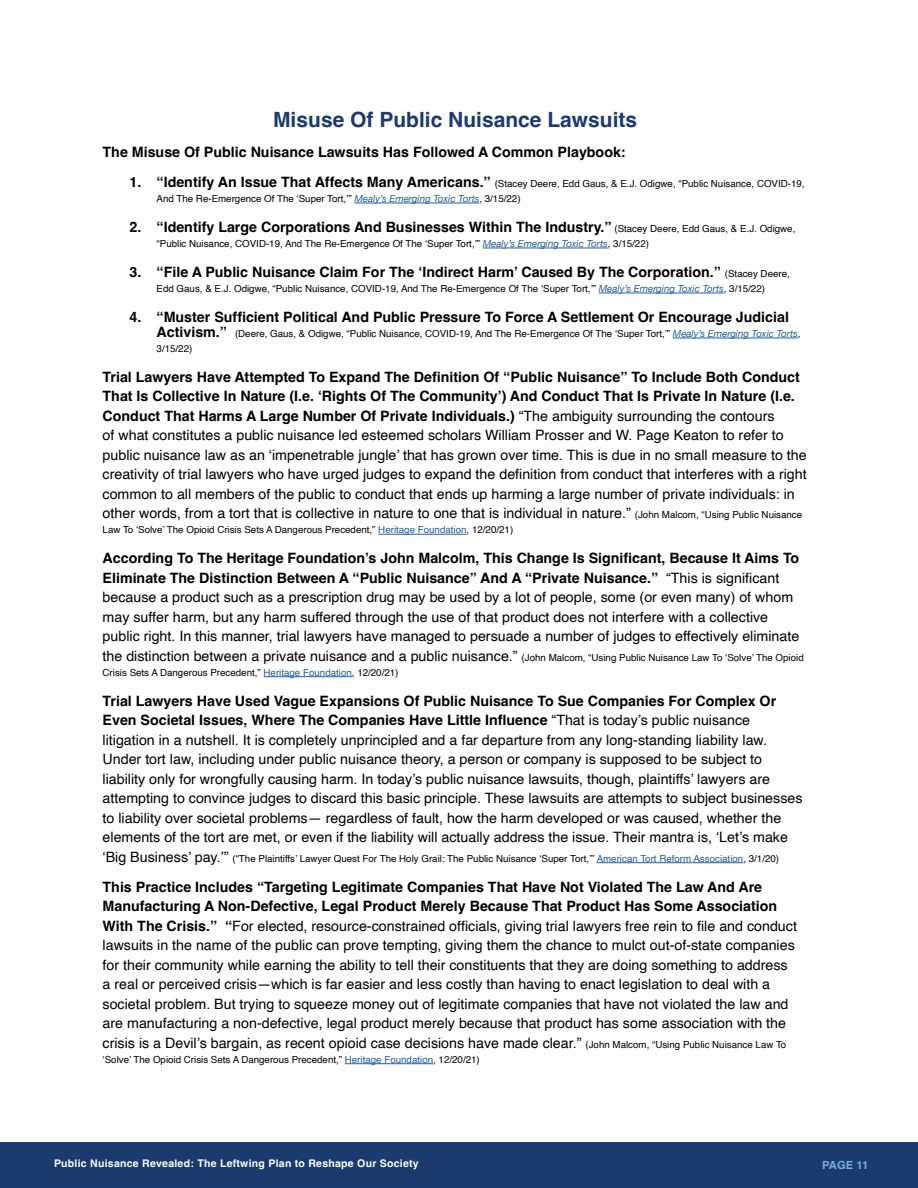
<style>
.page{position:relative;width:918px;height:1188px;background:#fff}
.page>*{position:absolute;margin:0;border:0;box-sizing:border-box;transform-origin:0 0}
.t1{font:700 21px "Helvetica";color:#1a3b6e}
.t2{font:14.25px/19.5px "Helvetica";color:#000}
.t3{font:700 14.25px "Helvetica";color:#000}
.t4{font:700 11.25px "Helvetica";letter-spacing:-.025em;color:#76acdd}
.t5{font:700 10.5px "Helvetica";letter-spacing:.025em;color:#fff}
.t6{font:9.75px/15px "Helvetica";color:#000}
.s1{font-weight:700;font-size:14.25px}
.s2{font-family:"Helvetica Neue";font-style:italic;color:#215e9e}
.s3{font-weight:400;font-size:9.75px}
.s4{font-weight:700}
.s5{font-size:9.75px}
.s6{color:#215e9e}
.s7{font-size:14.25px}
</style>
<div class="page">
<hr style="left:354px;top:203px;width:125px;height:1px;background:#215e9e">
<hr style="left:483px;top:248px;width:125px;height:1px;background:#215e9e">
<hr style="left:599px;top:293px;width:125px;height:1px;background:#215e9e">
<hr style="left:673px;top:338px;width:125px;height:1px;background:#215e9e">
<hr style="left:378px;top:534px;width:89px;height:1px;background:#215e9e">
<hr style="left:264px;top:676px;width:88px;height:1px;background:#215e9e">
<hr style="left:597px;top:862px;width:146px;height:1px;background:#215e9e">
<hr style="left:345px;top:1063px;width:88px;height:1px;background:#215e9e">
<div style="left:0;top:1143px;width:918px;height:45px;background:#1a3b6e"></div>
<h1 class="t1" style="left:273px;top:107px;width:366px">Misuse Of Public Nuisance Lawsuits</h1>
<p class="t3" style="left:103px;top:143px;width:525px">The Misuse Of Public Nuisance Lawsuits Has Followed A Common Playbook:</p>
<p class="t6" style="left:157px;top:176px;width:650px;text-indent:-27px"><span class="s1">1. “Identify An Issue That Affects Many Americans.”</span> (Stacey Deere, Edd Gaus, &amp; E.J. Odigwe, “Public Nuisance, COVID-19,<br>And The Re-Emergence Of The ‘Super Tort,’” <span class="s2">Mealy’s Emerging Toxic Torts</span>, 3/15/22)</p>
<p class="t3" style="left:130px;top:218px;width:667px">2. “Identify Large Corporations And Businesses Within The Industry.” <span class="s3">(Stacey Deere, Edd Gaus, &amp; E.J. Odigwe,</span></p>
<p class="t6" style="left:157px;top:236px;width:494px">“Public Nuisance, COVID-19, And The Re-Emergence Of The ‘Super Tort,’” <span class="s2">Mealy’s Emerging Toxic Torts</span>, 3/15/22)</p>
<p class="t3" style="left:130px;top:263px;width:662px">3. “File A Public Nuisance Claim For The ‘Indirect Harm’ Caused By The Corporation.” <span class="s3">(Stacey Deere,</span></p>
<p class="t6" style="left:157px;top:281px;width:610px">Edd Gaus, &amp; E.J. Odigwe, “Public Nuisance, COVID-19, And The Re-Emergence Of The ‘Super Tort,’” <span class="s2">Mealy’s Emerging Toxic Torts</span>, 3/15/22)</p>
<p class="t3" style="left:130px;top:308px;width:661px">4. “Muster Sufficient Political And Public Pressure To Force A Settlement Or Encourage Judicial</p>
<p class="t6" style="left:157px;top:326px;width:646px"><span class="s1">Activism.”</span> (Deere, Gaus, &amp; Odigwe, “Public Nuisance, COVID-19, And The Re-Emergence Of The ‘Super Tort,’” <span class="s2">Mealy’s Emerging Toxic Torts</span>,<br>3/15/22)</p>
<p class="t2" style="left:103px;top:368px;width:706px"><span class="s4">Trial Lawyers Have Attempted To Expand The Definition Of “Public Nuisance” To Include Both Conduct That Is Collective In Nature (I.e. ‘Rights Of The Community’) And Conduct That Is Private In Nature (I.e.<br>Conduct That Harms A Large Number Of Private Individuals.)</span> “The ambiguity surrounding the contours<br>of what constitutes a public nuisance led esteemed scholars William Prosser and W. Page Keaton to refer to public nuisance law as an ‘impenetrable jungle’ that has grown over time. This is due in no small measure to the creativity of trial lawyers who have urged judges to expand the definition from conduct that interferes with a right common to all members of the public to conduct that ends up harming a large number of private individuals: in other words, from a tort that is collective in nature to one that is individual in nature.” <span class="s5">(John Malcom, “Using Public Nuisance</span></p>
<p class="t6" style="left:103px;top:523px;width:412px">Law To ‘Solve’ The Opioid Crisis Sets A Dangerous Precedent,” <span class="s6">Heritage Foundation</span>, 12/20/21)</p>
<p class="t2" style="left:103px;top:549px;width:703px"><span class="s4">According To The Heritage Foundation’s John Malcolm, This Change Is Significant, Because It Aims To Eliminate The Distinction Between A “Public Nuisance” And A “Private Nuisance.”</span> “This is significant because a product such as a prescription drug may be used by a lot of people, some (or even many) of whom may suffer harm, but any harm suffered through the use of that product does not interfere with a collective public right. In this manner, trial lawyers have managed to persuade a number of judges to effectively eliminate the distinction between a private nuisance and a public nuisance.” <span class="s5">(John Malcom, “Using Public Nuisance Law To ‘Solve’ The Opioid</span></p>
<p class="t6" style="left:103px;top:665px;width:297px">Crisis Sets A Dangerous Precedent,” <span class="s6">Heritage Foundation</span>, 12/20/21)</p>
<p class="t2" style="left:103px;top:692px;width:701px"><span class="s4">Trial Lawyers Have Used Vague Expansions Of Public Nuisance To Sue Companies For Complex Or Even Societal Issues, Where The Companies Have Little Influence</span> “That is today’s public nuisance litigation in a nutshell. It is completely unprincipled and a far departure from any long-standing liability law.<br>Under tort law, including under public nuisance theory, a person or company is supposed to be subject to liability only for wrongfully causing harm. In today’s public nuisance lawsuits, though, plaintiffs’ lawyers are attempting to convince judges to discard this basic principle. These lawsuits are attempts to subject businesses to liability over societal problems— regardless of fault, how the harm developed or was caused, whether the elements of the tort are met, or even if the liability will actually address the issue. Their mantra is, ‘Let’s make</p>
<p class="t6" style="left:103px;top:851px;width:678px"><span class="s7">‘Big Business’ pay.’”</span> (“The Plaintiffs’ Lawyer Quest For The Holy Grail: The Public Nuisance ‘Super Tort,’” <span class="s6">American Tort Reform Association</span>, 3/1/20)</p>
<p class="t2" style="left:103px;top:878px;width:696px"><span class="s4">This Practice Includes “Targeting Legitimate Companies That Have Not Violated The Law And Are Manufacturing A Non-Defective, Legal Product Merely Because That Product Has Some Association With The Crisis.” “</span>For elected, resource-constrained officials, giving trial lawyers free rein to file and conduct lawsuits in the name of the public can prove tempting, giving them the chance to mulct out-of-state companies for their community while earning the ability to tell their constituents that they are doing something to address a real or perceived crisis—which is far easier and less costly than having to enact legislation to deal with a societal problem. But trying to squeeze money out of legitimate companies that have not violated the law and are manufacturing a non-defective, legal product merely because that product has some association with the crisis is a Devil’s bargain, as recent opioid case decisions have made clear.” <span class="s5">(John Malcom, “Using Public Nuisance Law To</span></p>
<p class="t6" style="left:103px;top:1052px;width:379px">‘Solve’ The Opioid Crisis Sets A Dangerous Precedent,” <span class="s6">Heritage Foundation</span>, 12/20/21)</p>
<p class="t5" style="left:54px;top:1157px;width:366px">Public Nuisance Revealed: The Leftwing Plan to Reshape Our Society</p>
<p class="t4" style="left:822px;top:1158px;width:48px">PAGE 11</p>
</div>
